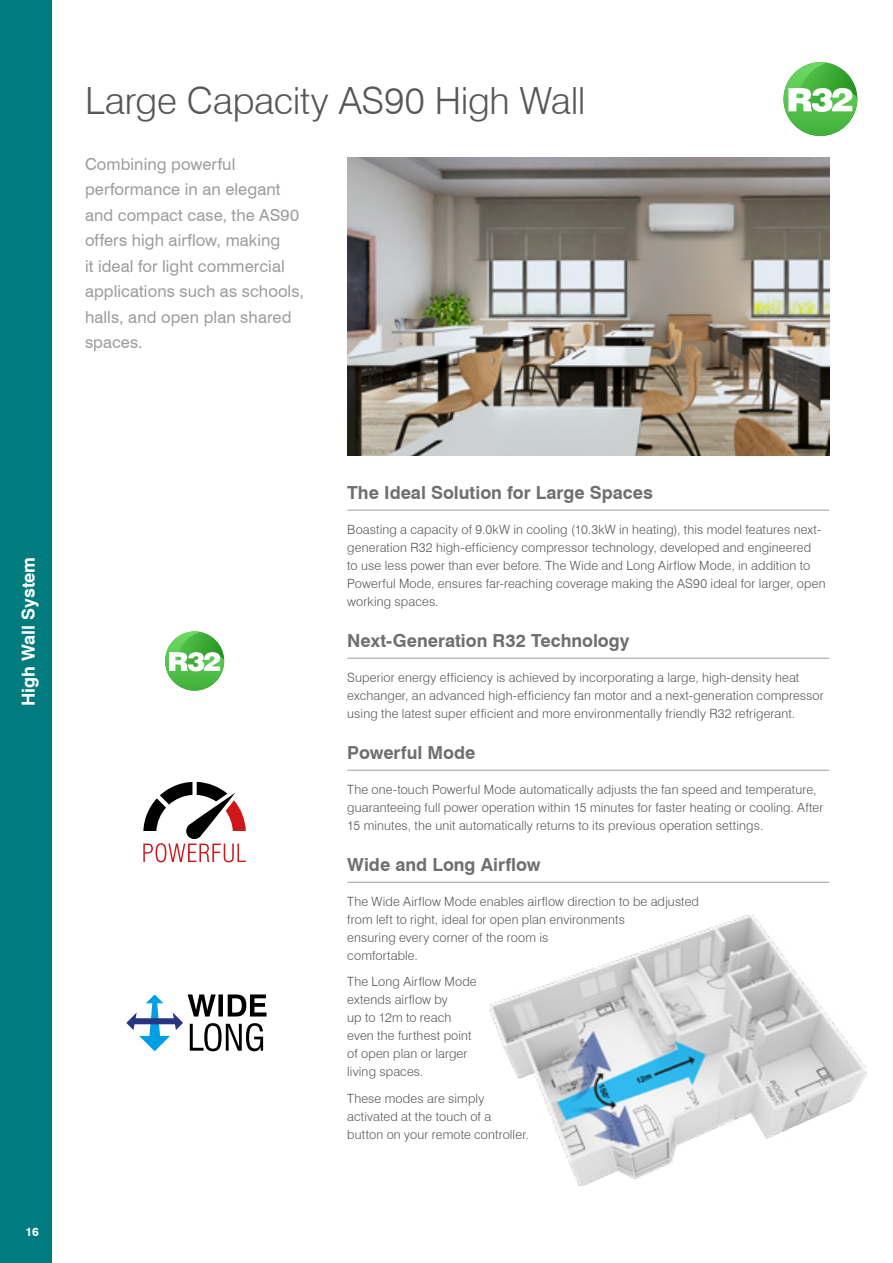
<style>
.page{position:relative;width:893px;height:1263px;background:#fff}
.page>*{position:absolute;margin:0;border:0;box-sizing:border-box;transform-origin:0 0}
.t1{font:300 37.5px "Swiss 721 BT";letter-spacing:-.01em;color:#575756}
.t2{font:700 18px "Swiss 721 BT";color:#706f6f}
.t3{font:700 18px "Swiss 721 BT";letter-spacing:-.005em;color:#fff}
.t4{font:16.5px/25.5px "Swiss 721 BT";letter-spacing:.005em;color:#9d9d9c}
.t5{font:300 12.75px/18px "Swiss 721 BT";letter-spacing:.01em;color:#575756}
.t6{font:700 12px "Swiss 721 BT";color:#fff}
</style>
<div class="page">
<hr style="left:347px;top:510px;width:482px;height:1px;background:#9d9d9c">
<hr style="left:347px;top:658px;width:482px;height:1px;background:#9d9d9c">
<hr style="left:347px;top:770px;width:482px;height:1px;background:#9d9d9c">
<hr style="left:347px;top:882px;width:482px;height:1px;background:#9d9d9c">
<img style="left:490px;top:914px;width:377px;height:272px">
<svg style="left:143px;top:782px;width:103px;height:80px"></svg>
<svg style="left:126px;top:994px;width:140px;height:57px"></svg>
<div style="left:0;top:0;width:51px;height:1263px;background:#007c7e"></div>
<img style="left:347px;top:157px;width:482px;height:298px">
<svg style="left:783px;top:62px;width:74px;height:74px"></svg>
<svg style="left:165px;top:631px;width:59px;height:60px"></svg>
<h1 class="t1" style="left:85px;top:77px;width:502px">Large Capacity AS90 High Wall</h1>
<p class="t4" style="left:85px;top:151px;width:221px">Combining powerful performance in an elegant and compact case, the AS90 offers high airflow, making<br>it ideal for light commercial applications such as schools, halls, and open plan shared spaces.</p>
<h2 class="t3" style="left:18px;top:706px;width:151px;rotate:-90deg">High Wall System</h2>
<p class="t6" style="left:26px;top:1224px;width:15px">16</p>
<h2 class="t2" style="left:347px;top:481px;width:307px">The Ideal Solution for Large Spaces</h2>
<p class="t5" style="left:347px;top:520px;width:480px">Boasting a capacity of 9.0kW in cooling (10.3kW in heating), this model features next&shy;generation R32 high-efficiency compressor technology, developed and engineered<br>to use less power than ever before. The Wide and Long Airflow Mode, in addition to Powerful Mode, ensures far-reaching coverage making the AS90 ideal for larger, open working spaces.</p>
<h2 class="t2" style="left:347px;top:629px;width:284px">Next-Generation R32 Technology</h2>
<p class="t5" style="left:347px;top:668px;width:478px">Superior energy efficiency is achieved by incorporating a large, high-density heat exchanger, an advanced high-efficiency fan motor and a next-generation compressor using the latest super efficient and more environmentally friendly R32 refrigerant.</p>
<h2 class="t2" style="left:347px;top:741px;width:130px">Powerful Mode</h2>
<p class="t5" style="left:347px;top:780px;width:478px">The one-touch Powerful Mode automatically adjusts the fan speed and temperature, guaranteeing full power operation within 15 minutes for faster heating or cooling. After<br>15 minutes, the unit automatically returns to its previous operation settings.</p>
<h2 class="t2" style="left:347px;top:853px;width:195px">Wide and Long Airflow</h2>
<p class="t5" style="left:347px;top:892px;width:353px">The Wide Airflow Mode enables airflow direction to be adjusted from left to right, ideal for open plan environments<br>ensuring every corner of the room is<br>comfortable.</p>
<p class="t5" style="left:347px;top:973px;width:131px">The Long Airflow Mode extends airflow by<br>up to 12m to reach even the furthest point of open plan or larger living spaces.</p>
<p class="t5" style="left:347px;top:1089px;width:183px">These modes are simply activated at the touch of a button on your remote controller.</p>
</div>
